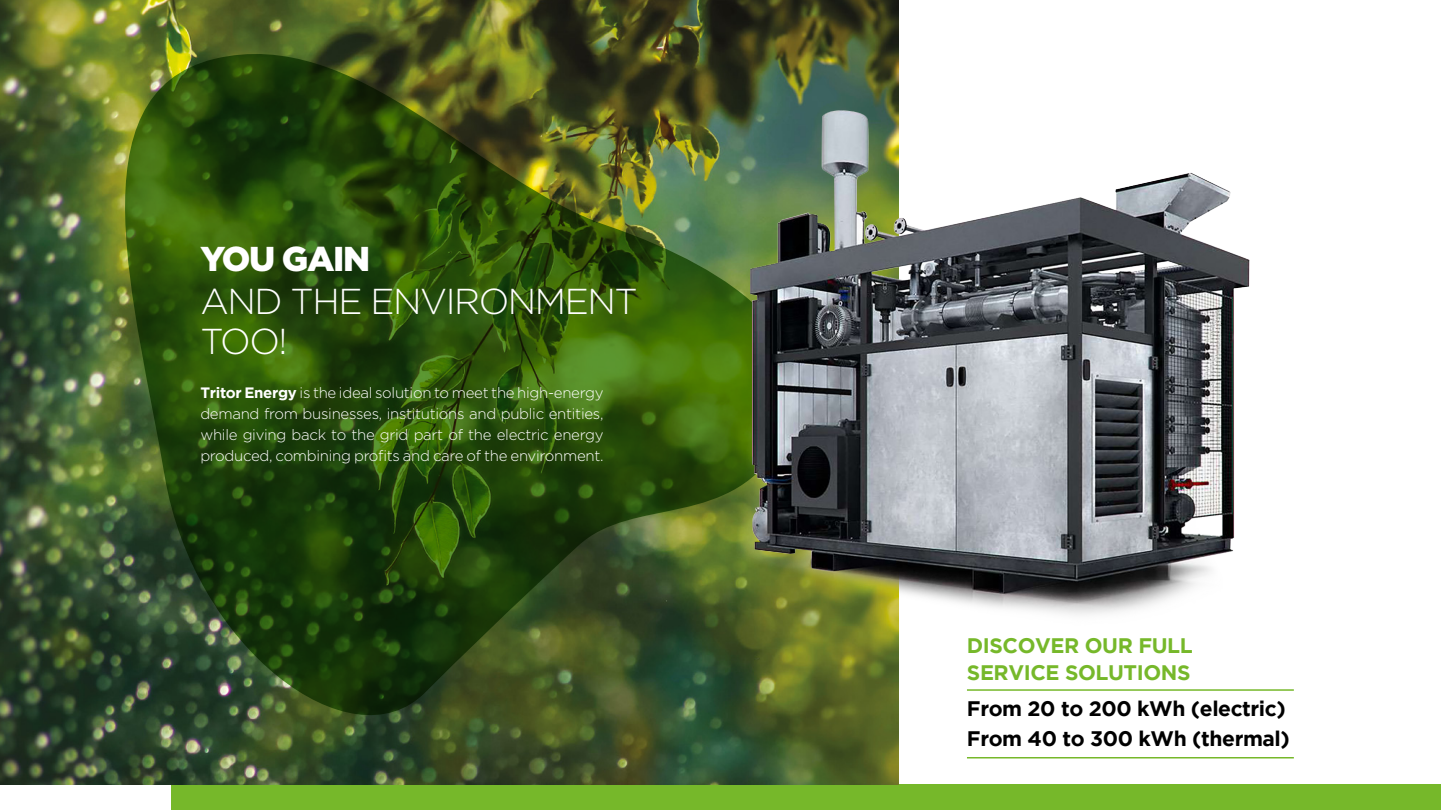
<style>
.page{position:relative;width:1441px;height:810px;background:#fff}
.page>*{position:absolute;margin:0;border:0;box-sizing:border-box;transform-origin:0 0}
.t1{font:300 36px/40.2px "Gotham";letter-spacing:-.04em;color:#fff}
.t2{font:900 34.5px "Gotham";letter-spacing:-.04em;color:#fff}
.t3{font:700 21px/30px "Gotham";letter-spacing:-.02em;color:#000}
.t4{font:700 21px/27px "Gotham";letter-spacing:-.02em;color:#76b82a}
.t5{font:300 15px/21px "Gotham";letter-spacing:-.02em;color:#fff;text-align:justify}
.s1{font-weight:700}
</style>
<div class="page">
<div style="left:172px;top:784px;width:1268px;height:26px;background:#76b82a"></div>
<img style="left:0;top:0;width:898px;height:784px">
<img style="left:71px;top:24px;width:763px;height:743px">
<img style="left:634px;top:35px;width:660px;height:699px">
<hr style="left:966px;top:689px;width:327px;height:2px;background:#76b82a">
<hr style="left:966px;top:757px;width:327px;height:2px;background:#76b82a">
<h2 class="t2" style="left:200px;top:235px;width:171px">YOU GAIN</h2>
<h1 class="t1" style="left:200px;top:281px;width:439px">AND THE ENVIRONMENT<br>TOO!</h1>
<p class="t5" style="left:200px;top:382px;width:404px"><span class="s1">Tritor Energy</span> is the ideal solution to meet the high-energy demand from businesses, institutions and public entities, while giving back to the grid part of the electric energy produced, combining profits and care of the environment.</p>
<h3 class="t4" style="left:966px;top:632px;width:227px">DISCOVER OUR FULL<br>SERVICE SOLUTIONS</h3>
<h3 class="t3" style="left:966px;top:693px;width:324px">From 20 to 200 kWh (electric)<br>From 40 to 300 kWh (thermal)</h3>
</div>
